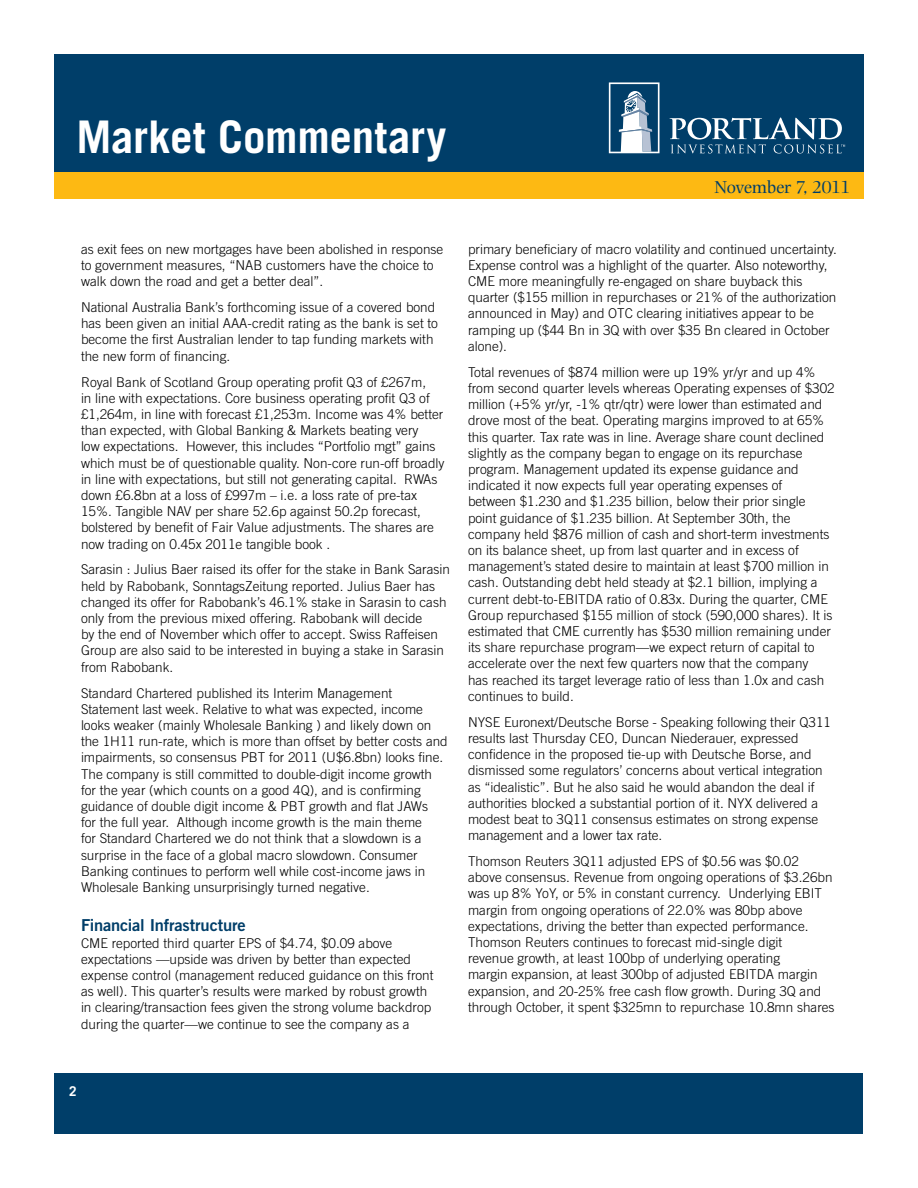
<style>
.page{position:relative;width:918px;height:1188px;background:#fff}
.page>*{position:absolute;margin:0;border:0;box-sizing:border-box;transform-origin:0 0}
.t1{font:700 45px "Trade Gothic";letter-spacing:-.005em;color:#fff}
.t2{font:18px "Photina";letter-spacing:-.025em;color:#003e69}
.t3{font:16.5px "Trade Gothic Bold Two";letter-spacing:-.01em;color:#003e69}
.t4{font:300 13.5px/16.2px "Trade Gothic";color:#000}
.t5{font:700 13.5px "Trade Gothic";color:#fff}
</style>
<div class="page">
<div style="left:55px;top:1073px;width:808px;height:60px;background:#003e69"></div>
<div style="left:54px;top:54px;width:810px;height:142px;background:#003e69"></div>
<svg style="left:609px;top:82px;width:51px;height:71px"></svg>
<svg style="left:670px;top:118px;width:175px;height:35px"></svg>
<div style="left:54px;top:172px;width:810px;height:28px;background:#fdb913"></div>
<h1 class="t1" style="left:76px;top:109px;width:371px">Market Commentary</h1>
<h2 class="t2" style="left:714px;top:177px;width:138px">November 7, 2011</h2>
<p class="t4" style="left:81px;top:241px;width:364px">as exit fees on new mortgages have been abolished in response to government measures, “NAB customers have the choice to walk down the road and get a better deal”.</p>
<p class="t4" style="left:81px;top:299px;width:359px">National Australia Bank’s forthcoming issue of a covered bond has been given an initial AAA-credit rating as the bank is set to become the first Australian lender to tap funding markets with the new form of financing.</p>
<p class="t4" style="left:81px;top:373px;width:365px">Royal Bank of Scotland Group operating profit Q3 of £267m,<br>in line with expectations. Core business operating profit Q3 of £1,264m, in line with forecast £1,253m. Income was 4% better than expected, with Global Banking &amp; Markets beating very<br>low expectations. However, this includes “Portfolio mgt” gains which must be of questionable quality. Non-core run-off broadly in line with expectations, but still not generating capital. RWAs down £6.8bn at a loss of £997m – i.e. a loss rate of pre-tax 15%. Tangible NAV per share 52.6p against 50.2p forecast, bolstered by benefit of Fair Value adjustments. The shares are now trading on 0.45x 2011e tangible book .</p>
<p class="t4" style="left:81px;top:561px;width:371px">Sarasin : Julius Baer raised its offer for the stake in Bank Sarasin held by Rabobank, SonntagsZeitung reported. Julius Baer has changed its offer for Rabobank’s 46.1% stake in Sarasin to cash only from the previous mixed offering. Rabobank will decide<br>by the end of November which offer to accept. Swiss Raffeisen Group are also said to be interested in buying a stake in Sarasin from Rabobank.</p>
<p class="t4" style="left:81px;top:685px;width:368px">Standard Chartered published its Interim Management Statement last week. Relative to what was expected, income looks weaker (mainly Wholesale Banking ) and likely down on the 1H11 run-rate, which is more than offset by better costs and impairments, so consensus PBT for 2011 (U$6.8bn) looks fine.<br>The company is still committed to double-digit income growth for the year (which counts on a good 4Q), and is confirming guidance of double digit income &amp; PBT growth and flat JAWs<br>for the full year. Although income growth is the main theme<br>for Standard Chartered we do not think that a slowdown is a surprise in the face of a global macro slowdown. Consumer Banking continues to perform well while cost-income jaws in Wholesale Banking unsurprisingly turned negative.</p>
<p class="t3" style="left:81px;top:915px;width:166px">Financial Infrastructure</p>
<p class="t4" style="left:81px;top:934px;width:354px">CME reported third quarter EPS of $4.74, $0.09 above expectations —upside was driven by better than expected expense control (management reduced guidance on this front as well). This quarter’s results were marked by robust growth in clearing/transaction fees given the strong volume backdrop during the quarter—we continue to see the company as a</p>
<p class="t4" style="left:468px;top:241px;width:370px">primary beneficiary of macro volatility and continued uncertainty.<br>Expense control was a highlight of the quarter. Also noteworthy, CME more meaningfully re-engaged on share buyback this quarter ($155 million in repurchases or 21% of the authorization announced in May) and OTC clearing initiatives appear to be ramping up ($44 Bn in 3Q with over $35 Bn cleared in October alone).</p>
<p class="t4" style="left:468px;top:364px;width:368px">Total revenues of $874 million were up 19% yr/yr and up 4% from second quarter levels whereas Operating expenses of $302 million (+5% yr/yr, -1% qtr/qtr) were lower than estimated and drove most of the beat. Operating margins improved to at 65% this quarter. Tax rate was in line. Average share count declined slightly as the company began to engage on its repurchase program. Management updated its expense guidance and indicated it now expects full year operating expenses of<br>between $1.230 and $1.235 billion, below their prior single point guidance of $1.235 billion. At September 30th, the company held $876 million of cash and short-term investments on its balance sheet, up from last quarter and in excess of management’s stated desire to maintain at least $700 million in cash. Outstanding debt held steady at $2.1 billion, implying a current debt-to-EBITDA ratio of 0.83x. During the quarter, CME Group repurchased $155 million of stock (590,000 shares). It is estimated that CME currently has $530 million remaining under its share repurchase program—we expect return of capital to accelerate over the next few quarters now that the company<br>has reached its target leverage ratio of less than 1.0x and cash continues to build.</p>
<p class="t4" style="left:468px;top:714px;width:365px">NYSE Euronext/Deutsche Borse - Speaking following their Q311 results last Thursday CEO, Duncan Niederauer, expressed confidence in the proposed tie-up with Deutsche Borse, and dismissed some regulators’ concerns about vertical integration as “idealistic”. But he also said he would abandon the deal if authorities blocked a substantial portion of it. NYX delivered a modest beat to 3Q11 consensus estimates on strong expense management and a lower tax rate.</p>
<p class="t4" style="left:468px;top:853px;width:368px">Thomson Reuters 3Q11 adjusted EPS of $0.56 was $0.02 above consensus. Revenue from ongoing operations of $3.26bn was up 8% YoY, or 5% in constant currency. Underlying EBIT margin from ongoing operations of 22.0% was 80bp above expectations, driving the better than expected performance.<br>Thomson Reuters continues to forecast mid-single digit<br>revenue growth, at least 100bp of underlying operating<br>margin expansion, at least 300bp of adjusted EBITDA margin expansion, and 20-25% free cash flow growth. During 3Q and through October, it spent $325mn to repurchase 10.8mn shares</p>
<p class="t5" style="left:69px;top:1083px;width:9px">2</p>
</div>
